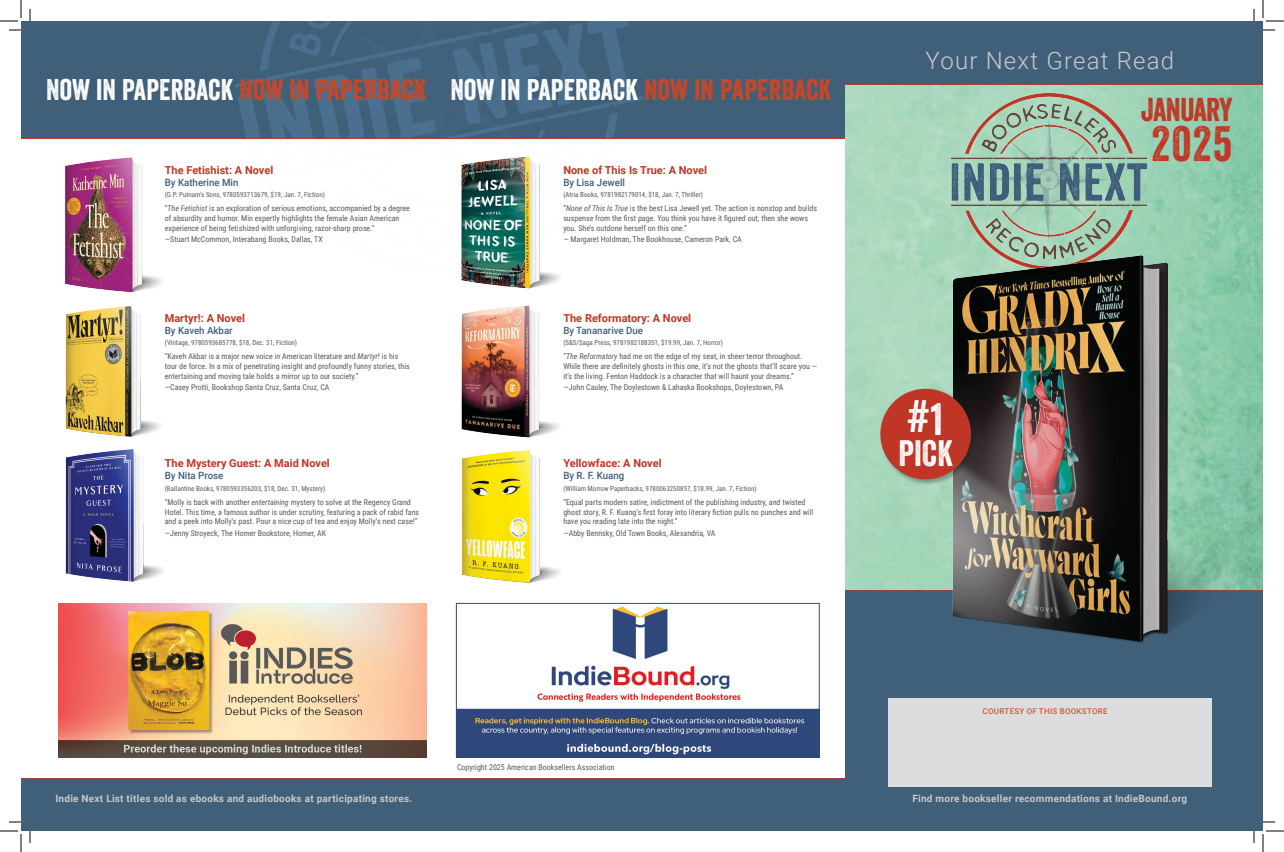
<style>
.page{position:relative;width:1284px;height:852px;background:#fff}
.page>*{position:absolute;margin:0;border:0;box-sizing:border-box;transform-origin:0 0}
.t1{font:48px "Veneer";color:#c13626}
.t2{font:44.1px "Veneer";color:#fff}
.t3{font:35.7px "Veneer";color:#fff}
.t4{font:32px "Veneer";letter-spacing:-.03em;color:#c13626}
.t5{font:29px "Veneer";letter-spacing:.005em;color:#fff}
.t6{font:300 24px "Roboto";letter-spacing:.05em;color:#c7c9cb}
.INL_Book_Title{font:700 11px "Roboto";color:#c03626}
.t7{font:700 10px "Roboto";letter-spacing:.025em;color:#c7c9cb}
.INL_Book_Author{font:500 10px "Roboto";color:#405f79}
.INL_Blurb_Text{font:8px/9.6px "Roboto Condensed";color:#58595b}
.INL_Blurb_Author{font:8px "Roboto Condensed";color:#58595b}
.INL_Blurb_Text-2{font:500 8px "Roboto";letter-spacing:.035em;color:#cf5b32}
.INL_Publisher_ISBN{font:7px "Roboto Condensed";color:#58595b}
.s1{color:#c84727}
.s2{font-style:italic}
</style>
<div class="page">
<div style="left:21px;top:21px;width:1242px;height:117px;background:#405f79"></div>
<div style="left:21px;top:779px;width:1242px;height:52px;background:#405f79"></div>
<img style="left:235px;top:21px;width:409px;height:117px">
<div style="left:846px;top:590px;width:417px;height:241px;background:#405f79"></div>
<div style="left:888px;top:698px;width:324px;height:88px;background:#dcddde"></div>
<img style="left:65px;top:157px;width:98px;height:135px">
<img style="left:65px;top:306px;width:96px;height:131px">
<img style="left:65px;top:449px;width:98px;height:133px">
<img style="left:461px;top:156px;width:100px;height:133px">
<img style="left:461px;top:305px;width:99px;height:133px">
<img style="left:461px;top:450px;width:100px;height:133px">
<hr style="left:21px;top:778px;width:825px;height:1px;background:#c13626">
<hr style="left:21px;top:138px;width:825px;height:1px;background:#c13626">
<hr style="left:846px;top:590px;width:417px;height:1px;background:#c13626">
<img style="left:846px;top:85px;width:417px;height:504px">
<img style="left:952px;top:94px;width:195px;height:143px">
<hr style="left:845px;top:84px;width:418px;height:1px;background:#c13626">
<img style="left:458px;top:606px;width:360px;height:149px">
<div style="left:456px;top:603px;width:364px;height:154px;border:1px solid #2f497b"></div>
<img style="left:917px;top:237px;width:331px;height:406px">
<div style="left:879px;top:388px;width:98px;height:98px;background:#231f20;opacity:.35"></div>
<div style="left:880px;top:389px;width:91px;height:90px;background:#c03626;border-radius:50%"></div>
<img style="left:59px;top:603px;width:367px;height:154px">
<svg style="left:0;top:0;width:31px;height:31px"></svg>
<svg style="left:0;top:821px;width:31px;height:31px"></svg>
<svg style="left:1253px;top:0;width:31px;height:31px"></svg>
<svg style="left:1253px;top:821px;width:31px;height:31px"></svg>
<p class="t5" style="left:46px;top:72px;width:787px">NOW IN PAPERBACK <span class="s1">NOW IN PAPERBACK</span> NOW IN PAPERBACK <span class="s1">NOW IN PAPERBACK</span></p>
<p class="INL_Book_Title" style="left:165px;top:162px;width:110px">The Fetishist: A Novel</p>
<p class="INL_Book_Author" style="left:165px;top:175px;width:75px">By Katherine Min</p>
<p class="INL_Publisher_ISBN" style="left:165px;top:190px;width:162px">(G.P. Putnam’s Sons, 9780593713679, $19, Jan. 7, Fiction)</p>
<p class="INL_Blurb_Text" style="left:165px;top:204px;width:247px">“<span class="s2">The Fetishist</span> is an exploration of serious emotions, accompanied by a degree of absurdity and humor. Min expertly highlights the female Asian American experience of being fetishized with unforgiving, razor-sharp prose.”</p>
<p class="INL_Blurb_Author" style="left:165px;top:234px;width:159px">—Stuart McCommon, Interabang Books, Dallas, TX</p>
<p class="INL_Book_Title" style="left:165px;top:310px;width:82px">Martyr!: A Novel</p>
<p class="INL_Book_Author" style="left:165px;top:323px;width:69px">By Kaveh Akbar</p>
<p class="INL_Publisher_ISBN" style="left:165px;top:338px;width:134px">(Vintage, 9780593685778, $18, Dec. 31, Fiction)</p>
<p class="INL_Blurb_Text" style="left:165px;top:351px;width:247px">“Kaveh Akbar is a major new voice in American literature and <span class="s2">Martyr!</span> is his tour de force. In a mix of penetrating insight and profoundly funny stories, this entertaining and moving tale holds a mirror up to our society.”</p>
<p class="INL_Blurb_Author" style="left:165px;top:382px;width:166px">—Casey Protti, Bookshop Santa Cruz, Santa Cruz, CA</p>
<p class="INL_Book_Title" style="left:165px;top:456px;width:167px">The Mystery Guest: A Maid Novel</p>
<p class="INL_Book_Author" style="left:165px;top:469px;width:60px">By Nita Prose</p>
<p class="INL_Publisher_ISBN" style="left:165px;top:484px;width:162px">(Ballantine Books, 9780593356203, $18, Dec. 31, Mystery)</p>
<p class="INL_Blurb_Text" style="left:165px;top:497px;width:256px">“Molly is back with another <span class="s2">entertaining</span> mystery to solve at the Regency Grand<br>Hotel. This time, a famous author is under scrutiny, featuring a pack of rabid fans and a peek into Molly’s past. Pour a nice cup of tea and enjoy Molly’s next case!”</p>
<p class="INL_Blurb_Author" style="left:165px;top:527px;width:163px">—Jenny Stroyeck, The Homer Bookstore, Homer, AK</p>
<p class="INL_Book_Title" style="left:563px;top:162px;width:145px">None of This Is True: A Novel</p>
<p class="INL_Book_Author" style="left:563px;top:175px;width:63px">By Lisa Jewell</p>
<p class="INL_Publisher_ISBN" style="left:563px;top:190px;width:141px">(Atria Books, 9781982179014, $18, Jan. 7, Thriller)</p>
<p class="INL_Blurb_Text" style="left:563px;top:204px;width:255px">“<span class="s2">None of This Is True</span> is the best Lisa Jewell yet. The action is nonstop and builds suspense from the first page. You think you have it figured out, then she wows you. She’s outdone herself on this one.”</p>
<p class="INL_Blurb_Author" style="left:563px;top:234px;width:180px">— Margaret Holdman, The Bookhouse, Cameron Park, CA</p>
<p class="INL_Book_Title" style="left:563px;top:310px;width:129px">The Reformatory: A Novel</p>
<p class="INL_Book_Author" style="left:563px;top:323px;width:81px">By Tananarive Due</p>
<p class="INL_Publisher_ISBN" style="left:563px;top:338px;width:161px">(S&amp;S/Saga Press, 9781982188351, $19.99, Jan. 7, Horror)</p>
<p class="INL_Blurb_Text" style="left:563px;top:351px;width:255px">“<span class="s2">The Reformatory</span> had me on the edge of my seat, in sheer terror throughout.<br>While there are definitely ghosts in this one, it’s not the ghosts that’ll scare you — it’s the living. Fenton Haddock is a character that will haunt your dreams.”</p>
<p class="INL_Blurb_Author" style="left:563px;top:382px;width:221px">—John Cauley, The Doylestown &amp; Lahaska Bookshops, Doylestown, PA</p>
<p class="INL_Book_Title" style="left:563px;top:456px;width:100px">Yellowface: A Novel</p>
<p class="INL_Book_Author" style="left:563px;top:469px;width:63px">By R. F. Kuang</p>
<p class="INL_Publisher_ISBN" style="left:563px;top:484px;width:195px">(William Morrow Paperbacks, 9780063250857, $18.99, Jan. 7, Fiction)</p>
<p class="INL_Blurb_Text" style="left:563px;top:497px;width:252px">“Equal parts modern satire, indictment of the publishing industry, and twisted ghost story, R. F. Kuang’s first foray into literary fiction pulls no punches and will have you reading late into the night.”</p>
<p class="INL_Blurb_Author" style="left:563px;top:527px;width:154px">—Abby Bennsky, Old Town Books, Alexandria, VA</p>
<p class="t7" style="left:55px;top:792px;width:358px">Indie Next List titles sold as ebooks and audiobooks at participating stores.</p>
<p class="INL_Blurb_Text" style="left:457px;top:762px;width:159px">Copyright 2025 American Booksellers Association</p>
<p class="t6" style="left:926px;top:43px;width:250px">Your Next Great Read</p>
<p class="t2" style="left:908px;top:391px;width:36px">#1</p>
<p class="t3" style="left:898px;top:431px;width:56px">PICK</p>
<p class="t4" style="left:1141px;top:90px;width:93px">JANUARY</p>
<p class="t1" style="left:1152px;top:115px;width:82px">2025</p>
<p class="INL_Blurb_Text-2" style="left:983px;top:706px;width:127px">COURTESY OF THIS BOOKSTORE</p>
<p class="t7" style="left:913px;top:792px;width:276px">Find more bookseller recommendations at IndieBound.org</p>
</div>
